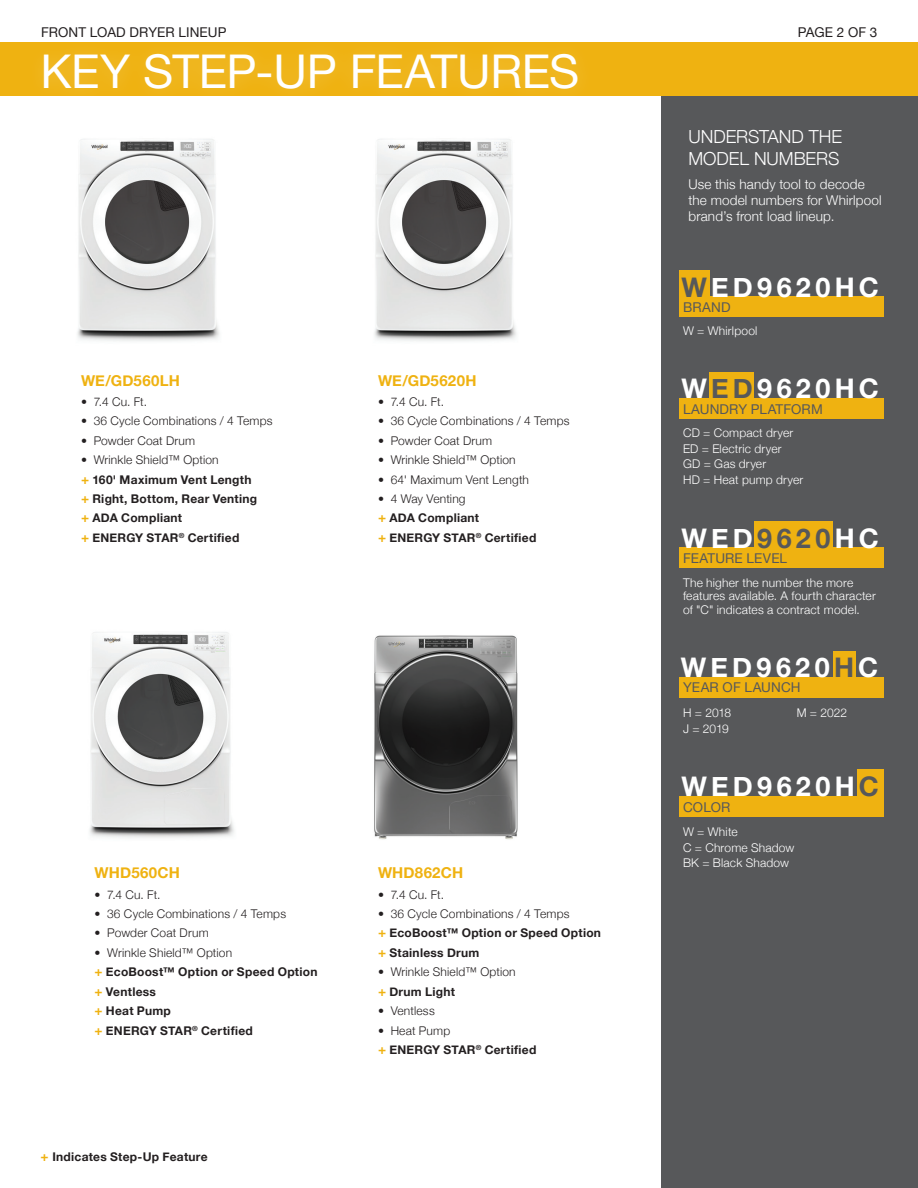
<style>
.page{position:relative;width:918px;height:1188px;background:#fff}
.page>*{position:absolute;margin:0;border:0;box-sizing:border-box;transform-origin:0 0}
.Page_header_White{font:46.5px "Helvetica Neue";letter-spacing:-.01em;color:#fff}
.Model__s{font:700 27px "Helvetica Neue";letter-spacing:.155em;color:#fff}
.Subheader_white_12pt{font:300 18px/21.6px "Helvetica Neue";letter-spacing:-.005em;color:#fff}
.Subhead_gold_10pt{font:700 15px "Helvetica Neue";letter-spacing:.015em;color:#efb211}
.Body_copy_white_9pt{font:300 13.5px/16.2px "Helvetica Neue";letter-spacing:.01em;color:#fff}
.subhead_wp_grey_9pt{font:13.5px "Helvetica Neue";letter-spacing:.01em;color:#57585a}
.Resources{font:13.5px "Helvetica Neue";letter-spacing:.01em;color:#231f20}
.bullets_black_8pt{font:300 12px "Helvetica Neue";letter-spacing:.015em;color:#231f20}
.Step_up_bullet_Bold{font:700 12px "Helvetica Neue";letter-spacing:.02em;color:#231f20}
.body_copy_white_8pt{font:300 12px/13.5px "Helvetica Neue";letter-spacing:.015em;color:#fff}
.bullets_black_8pt-2{font:700 12px "Helvetica Neue";letter-spacing:.02em;color:#231f20}
.s1{font-size:13.5px;color:#efb211}
.s2{color:#57585a}
</style>
<div class="page">
<div style="left:0;top:42px;width:918px;height:54px;background:#efb211"></div>
<div style="left:28px;top:38px;width:567px;height:68px;background:#fff;opacity:.2"></div>
<img style="left:374px;top:635px;width:144px;height:205px">
<div style="left:662px;top:96px;width:256px;height:1092px;background:#57585a"></div>
<div style="left:679px;top:270px;width:31px;height:27px;background:#efb211"></div>
<div style="left:679px;top:297px;width:204px;height:20px;background:#efb211"></div>
<div style="left:754px;top:521px;width:79px;height:27px;background:#efb211"></div>
<div style="left:679px;top:548px;width:204px;height:20px;background:#efb211"></div>
<div style="left:710px;top:372px;width:44px;height:27px;background:#efb211"></div>
<div style="left:679px;top:398px;width:204px;height:21px;background:#efb211"></div>
<div style="left:857px;top:770px;width:26px;height:26px;background:#efb211"></div>
<div style="left:679px;top:796px;width:204px;height:20px;background:#efb211"></div>
<div style="left:834px;top:651px;width:22px;height:27px;background:#efb211"></div>
<div style="left:679px;top:677px;width:204px;height:20px;background:#efb211"></div>
<img style="left:374px;top:139px;width:142px;height:202px">
<img style="left:77px;top:139px;width:142px;height:202px">
<img style="left:89px;top:632px;width:145px;height:206px">
<p class="Resources" style="left:41px;top:22px;width:187px">FRONT LOAD DRYER LINEUP</p>
<p class="Page_header_White" style="left:40px;top:38px;width:540px">KEY STEP-UP FEATURES</p>
<p class="Subhead_gold_10pt" style="left:81px;top:368px;width:100px">WE/GD560LH</p>
<p class="bullets_black_8pt" style="left:81px;top:392px;width:68px">• 7.4 Cu. Ft.</p>
<p class="bullets_black_8pt" style="left:81px;top:411px;width:193px">• 36 Cycle Combinations / 4 Temps</p>
<p class="bullets_black_8pt" style="left:81px;top:431px;width:116px">• Powder Coat Drum</p>
<p class="bullets_black_8pt" style="left:81px;top:450px;width:139px">• Wrinkle Shield™ Option</p>
<p class="Step_up_bullet_Bold" style="left:81px;top:470px;width:172px"><span class="s1">+</span> 160' Maximum Vent Length</p>
<p class="Step_up_bullet_Bold" style="left:81px;top:489px;width:178px"><span class="s1">+</span> Right, Bottom, Rear Venting</p>
<p class="bullets_black_8pt-2" style="left:81px;top:509px;width:103px"><span class="s1">+</span> ADA Compliant</p>
<p class="Step_up_bullet_Bold" style="left:81px;top:528px;width:160px"><span class="s1">+</span> ENERGY STAR<sup>®</sup> Certified</p>
<p class="Subhead_gold_10pt" style="left:378px;top:368px;width:100px">WE/GD5620H</p>
<p class="bullets_black_8pt" style="left:378px;top:392px;width:68px">• 7.4 Cu. Ft.</p>
<p class="bullets_black_8pt" style="left:378px;top:411px;width:193px">• 36 Cycle Combinations / 4 Temps</p>
<p class="bullets_black_8pt" style="left:378px;top:431px;width:116px">• Powder Coat Drum</p>
<p class="bullets_black_8pt" style="left:378px;top:450px;width:139px">• Wrinkle Shield™ Option</p>
<p class="bullets_black_8pt" style="left:378px;top:470px;width:153px">• 64' Maximum Vent Length</p>
<p class="bullets_black_8pt" style="left:378px;top:489px;width:89px">• 4 Way Venting</p>
<p class="Step_up_bullet_Bold" style="left:378px;top:509px;width:103px"><span class="s1">+</span> ADA Compliant</p>
<p class="Step_up_bullet_Bold" style="left:378px;top:528px;width:160px"><span class="s1">+</span> ENERGY STAR<sup>®</sup> Certified</p>
<p class="Subhead_gold_10pt" style="left:94px;top:861px;width:87px">WHD560CH</p>
<p class="bullets_black_8pt" style="left:94px;top:885px;width:68px">• 7.4 Cu. Ft.</p>
<p class="bullets_black_8pt" style="left:94px;top:904px;width:193px">• 36 Cycle Combinations / 4 Temps</p>
<p class="bullets_black_8pt" style="left:94px;top:924px;width:116px">• Powder Coat Drum</p>
<p class="bullets_black_8pt" style="left:94px;top:943px;width:139px">• Wrinkle Shield™ Option</p>
<p class="Step_up_bullet_Bold" style="left:94px;top:963px;width:225px"><span class="s1">+</span> EcoBoost™ Option or Speed Option</p>
<p class="Step_up_bullet_Bold" style="left:94px;top:982px;width:63px"><span class="s1">+</span> Ventless</p>
<p class="Step_up_bullet_Bold" style="left:94px;top:1002px;width:78px"><span class="s1">+</span> Heat Pump</p>
<p class="Step_up_bullet_Bold" style="left:94px;top:1021px;width:160px"><span class="s1">+</span> ENERGY STAR<sup>®</sup> Certified</p>
<p class="Step_up_bullet_Bold" style="left:40px;top:1147px;width:169px"><span class="s1">+</span> Indicates Step-Up Feature</p>
<p class="Subhead_gold_10pt" style="left:378px;top:861px;width:87px">WHD862CH</p>
<p class="bullets_black_8pt" style="left:378px;top:885px;width:68px">• 7.4 Cu. Ft.</p>
<p class="bullets_black_8pt" style="left:378px;top:904px;width:193px">• 36 Cycle Combinations / 4 Temps</p>
<p class="Step_up_bullet_Bold" style="left:378px;top:924px;width:225px"><span class="s1">+</span> EcoBoost™ Option or Speed Option</p>
<p class="Step_up_bullet_Bold" style="left:378px;top:943px;width:103px"><span class="s1">+</span> Stainless Drum</p>
<p class="bullets_black_8pt" style="left:378px;top:962px;width:139px">• Wrinkle Shield™ Option</p>
<p class="Step_up_bullet_Bold" style="left:378px;top:982px;width:79px"><span class="s1">+</span> Drum Light</p>
<p class="bullets_black_8pt" style="left:378px;top:1001px;width:58px">• Ventless</p>
<p class="bullets_black_8pt" style="left:378px;top:1021px;width:74px">• Heat Pump</p>
<p class="bullets_black_8pt-2" style="left:378px;top:1040px;width:160px"><span class="s1">+</span> ENERGY STAR<sup>®</sup> Certified</p>
<p class="Resources" style="left:798px;top:22px;width:81px">PAGE 2 OF 3</p>
<p class="Subheader_white_12pt" style="left:688px;top:125px;width:155px">UNDERSTAND THE<br>MODEL NUMBERS</p>
<p class="Body_copy_white_9pt" style="left:688px;top:175px;width:195px">Use this handy tool to decode the model numbers for Whirlpool brand’s front load lineup.</p>
<p class="Model__s" style="left:682px;top:266px;width:199px"><span class="s2">W</span>ED9620HC</p>
<p class="subhead_wp_grey_9pt" style="left:683px;top:297px;width:49px">BRAND</p>
<p class="body_copy_white_8pt" style="left:683px;top:323px;width:76px">W = Whirlpool</p>
<p class="Model__s" style="left:682px;top:367px;width:199px">W<span class="s2">ED</span>9620HC</p>
<p class="subhead_wp_grey_9pt" style="left:683px;top:400px;width:141px">LAUNDRY PLATFORM</p>
<p class="body_copy_white_8pt" style="left:683px;top:425px;width:112px">CD = Compact dryer</p>
<p class="body_copy_white_8pt" style="left:683px;top:441px;width:100px">ED = Electric dryer</p>
<p class="body_copy_white_8pt" style="left:683px;top:457px;width:85px">GD = Gas dryer</p>
<p class="body_copy_white_8pt" style="left:683px;top:472px;width:122px">HD = Heat pump dryer</p>
<p class="Model__s" style="left:682px;top:517px;width:199px">WED<span class="s2">9620</span>HC</p>
<p class="subhead_wp_grey_9pt" style="left:683px;top:549px;width:106px">FEATURE LEVEL</p>
<p class="body_copy_white_8pt" style="left:683px;top:575px;width:194px">The higher the number the more features available. A fourth character of "C" indicates a contract model.</p>
<p class="Model__s" style="left:681px;top:646px;width:199px">WED9620<span class="s2">H</span>C</p>
<p class="subhead_wp_grey_9pt" style="left:683px;top:678px;width:119px">YEAR OF LAUNCH</p>
<p class="body_copy_white_8pt" style="left:683px;top:705px;width:50px">H = 2018</p>
<p class="body_copy_white_8pt" style="left:683px;top:721px;width:47px">J = 2019</p>
<p class="body_copy_white_8pt" style="left:797px;top:705px;width:52px">M = 2022</p>
<p class="Model__s" style="left:682px;top:765px;width:199px">WED9620H<span class="s2">C</span></p>
<p class="subhead_wp_grey_9pt" style="left:683px;top:797px;width:49px">COLOR</p>
<p class="body_copy_white_8pt" style="left:683px;top:824px;width:56px">W = White</p>
<p class="body_copy_white_8pt" style="left:683px;top:840px;width:113px">C = Chrome Shadow</p>
<p class="body_copy_white_8pt" style="left:683px;top:855px;width:107px">BK = Black Shadow</p>
</div>
